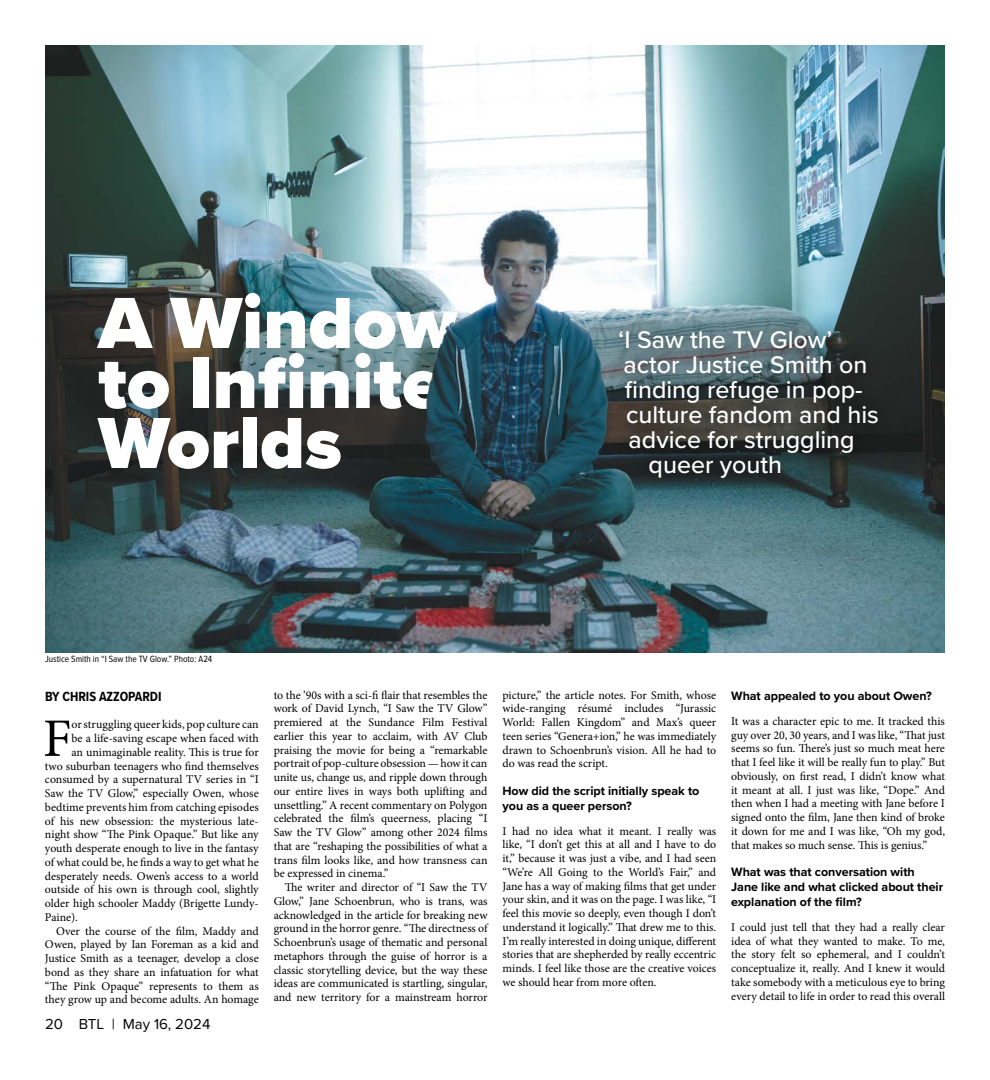
<style>
.page{position:relative;width:990px;height:1080px;background:#fff}
.page>*{position:absolute;margin:0;border:0;box-sizing:border-box;transform-origin:0 0}
.t1{font:900 75px/60px "Proxima Nova";color:#fff}
.t2{font:54.12px "Minion Pro";color:#000}
.t3{font:500 25px "Proxima Nova";color:#fff}
.t4{font:15px "Proxima Nova";color:#000}
.t5{font:700 13.75px "Proxima Nova Cond";letter-spacing:-.005em;color:#000}
.t6{font:700 12.5px/15px "Proxima Nova";letter-spacing:-.005em;color:#000}
.t7{font:11.88px/13.8px "Minion Pro";letter-spacing:-.005em;color:#000;text-align:justify}
.t8{font:9.38px "Proxima Nova Cond";color:#000}
</style>
<div class="page">
<img style="left:45px;top:45px;width:900px;height:607px">
<img style="left:360px;top:191px;width:280px;height:405px">
<div style="left:602px;top:313px;width:293px;height:182px;background:#000;opacity:.75"></div>
<h1 class="t1" style="left:98px;top:292px;width:360px">A Window to Infinite<br>Worlds</h1>
<h3 class="t3" style="left:619px;top:321px;width:215px">‘I Saw the TV Glow’</h3>
<h3 class="t3" style="left:624px;top:346px;width:245px">actor Justice Smith on</h3>
<h3 class="t3" style="left:625px;top:371px;width:239px">finding refuge in pop-</h3>
<h3 class="t3" style="left:626px;top:396px;width:254px">culture fandom and his</h3>
<h3 class="t3" style="left:629px;top:421px;width:228px">advice for struggling</h3>
<h3 class="t3" style="left:649px;top:446px;width:135px">queer youth</h3>
<p class="t8" style="left:45px;top:652px;width:169px">Justice Smith in “I Saw the TV Glow.” Photo: A24</p>
<p class="t5" style="left:45px;top:686px;width:118px">BY CHRIS AZZOPARDI</p>
<h2 class="t2" style="left:43px;top:702px;width:30px">F</h2>
<p class="t7" style="left:71px;top:718px;width:189px">or struggling queer kids, pop culture can</p>
<p class="t7" style="left:71px;top:732px;width:189px">be a life-saving escape when faced with</p>
<p class="t7" style="left:71px;top:745px;width:189px">an unimaginable reality. This is true for</p>
<p class="t7" style="left:45px;top:759px;width:215px">two suburban teenagers who find themselves</p>
<p class="t7" style="left:45px;top:773px;width:215px">consumed by a supernatural TV series in “I</p>
<p class="t7" style="left:45px;top:787px;width:215px">Saw the TV Glow,” especially Owen, whose</p>
<p class="t7" style="left:45px;top:800px;width:215px">bedtime prevents him from catching episodes</p>
<p class="t7" style="left:45px;top:814px;width:215px">of his new obsession: the mysterious late-</p>
<p class="t7" style="left:45px;top:828px;width:215px">night show “The Pink Opaque.” But like any</p>
<p class="t7" style="left:45px;top:842px;width:215px">youth desperate enough to live in the fantasy</p>
<p class="t7" style="left:45px;top:855px;width:215px">of what could be, he finds a way to get what he</p>
<p class="t7" style="left:45px;top:869px;width:215px">desperately needs. Owen’s access to a world</p>
<p class="t7" style="left:45px;top:883px;width:215px">outside of his own is through cool, slightly</p>
<p class="t7" style="left:45px;top:897px;width:215px">older high schooler Maddy (Brigette Lundy-</p>
<p class="t7" style="left:45px;top:910px;width:35px">Paine).</p>
<p class="t7" style="left:56px;top:924px;width:204px">Over the course of the film, Maddy and</p>
<p class="t7" style="left:45px;top:938px;width:215px">Owen, played by Ian Foreman as a kid and</p>
<p class="t7" style="left:45px;top:952px;width:215px">Justice Smith as a teenager, develop a close</p>
<p class="t7" style="left:45px;top:965px;width:215px">bond as they share an infatuation for what</p>
<p class="t7" style="left:45px;top:979px;width:215px">“The Pink Opaque” represents to them as</p>
<p class="t7" style="left:45px;top:993px;width:215px">they grow up and become adults. An homage</p>
<p class="t4" style="left:45px;top:1013px;width:167px">20 BTL | May 16, 2024</p>
<p class="t7" style="left:274px;top:688px;width:215px">to the ’90s with a sci-fi flair that resembles the work of David Lynch, “I Saw the TV Glow” premiered at the Sundance Film Festival earlier this year to acclaim, with AV Club praising the movie for being a “remarkable portrait of pop-culture obsession — how it can unite us, change us, and ripple down through our entire lives in ways both uplifting and unsettling.” A recent commentary on Polygon celebrated the film’s queerness, placing “I Saw the TV Glow” among other 2024 films that are “reshaping the possibilities of what a trans film looks like, and how transness can be expressed in cinema.”</p>
<p class="t7" style="left:274px;top:881px;width:215px;text-indent:11px">The writer and director of “I Saw the TV Glow,” Jane Schoenbrun, who is trans, was acknowledged in the article for breaking new ground in the horror genre. “The directness of Schoenbrun’s usage of thematic and personal metaphors through the guise of horror is a classic storytelling device, but the way these ideas are communicated is startling, singular, and new territory for a mainstream horror</p>
<p class="t7" style="left:502px;top:688px;width:215px">picture,” the article notes. For Smith, whose wide-ranging résumé includes “Jurassic World: Fallen Kingdom” and Max’s queer teen series “Genera+ion,” he was immediately drawn to Schoenbrun’s vision. All he had to do was read the script.</p>
<p class="t6" style="left:502px;top:783px;width:198px">How did the script initially speak to you as a queer person?</p>
<p class="t7" style="left:502px;top:824px;width:215px">I had no idea what it meant. I really was like, “I don’t get this at all and I have to do it,” because it was just a vibe, and I had seen “We’re All Going to the World’s Fair,” and Jane has a way of making films that get under your skin, and it was on the page. I was like, “I feel this movie so deeply, even though I don’t understand it logically.” That drew me to this.<br>I’m really interested in doing unique, different stories that are shepherded by really eccentric minds. I feel like those are the creative voices we should hear from more often.</p>
<p class="t6" style="left:731px;top:688px;width:202px">What appealed to you about Owen?</p>
<p class="t7" style="left:731px;top:714px;width:215px">It was a character epic to me. It tracked this guy over 20, 30 years, and I was like, “That just seems so fun. There’s just so much meat here that I feel like it will be really fun to play.” But obviously, on first read, I didn’t know what it meant at all. I just was like, “Dope.” And then when I had a meeting with Jane before I signed onto the film, Jane then kind of broke it down for me and I was like, “Oh my god, that makes so much sense. This is genius.”</p>
<p class="t6" style="left:731px;top:864px;width:213px">What was that conversation with<br>Jane like and what clicked about their explanation of the film?</p>
<p class="t7" style="left:731px;top:920px;width:215px">I could just tell that they had a really clear idea of what they wanted to make. To me, the story felt so ephemeral, and I couldn’t conceptualize it, really. And I knew it would take somebody with a meticulous eye to bring every detail to life in order to read this overall</p>
</div>
